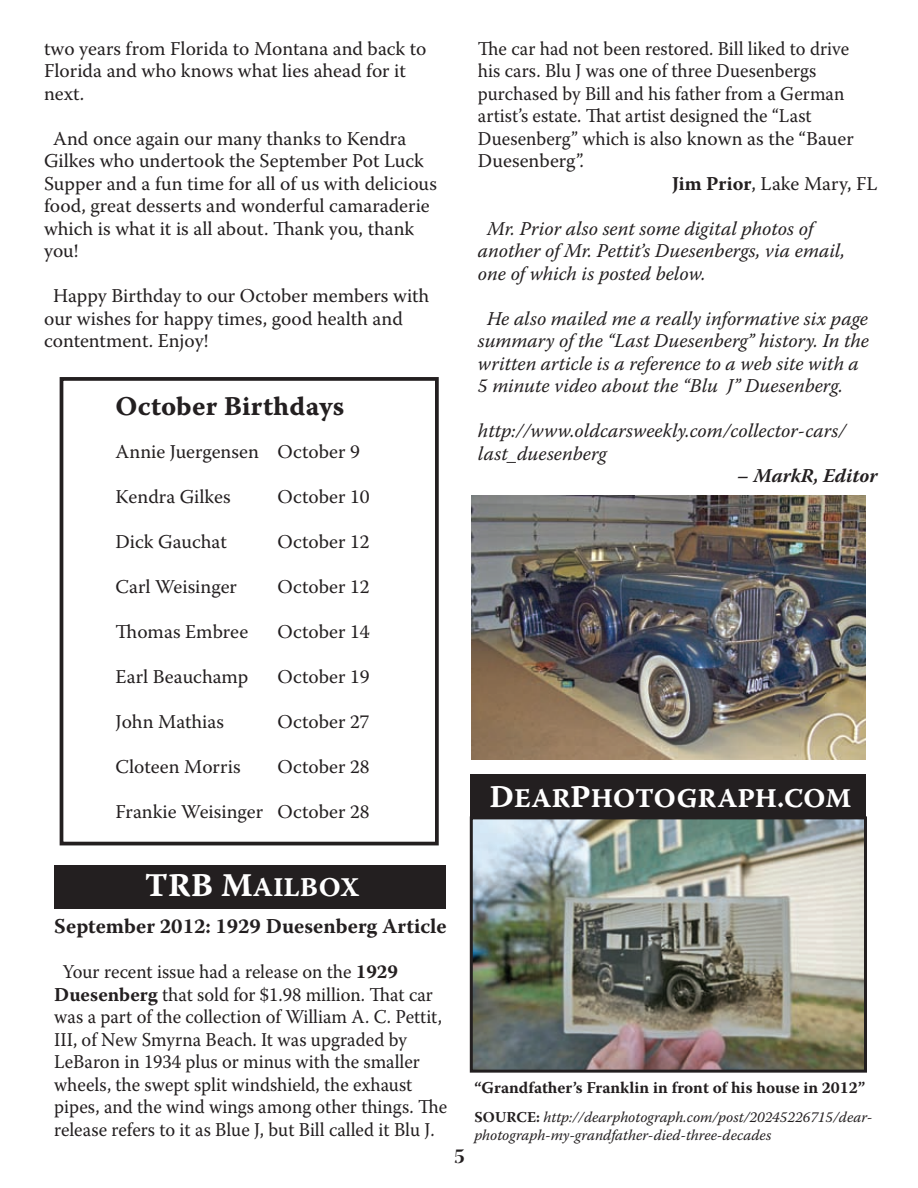
<style>
.page{position:relative;width:918px;height:1188px;background:#fff}
.page>*{position:absolute;margin:0;border:0;box-sizing:border-box;transform-origin:0 0}
.t1{font:27px "Warnock Pro Bold Capt";color:#fff}
.t2{font:27px "Warnock Pro Bold Capt";letter-spacing:.005em;color:#231f20}
.t3{font:700 21px "Warnock Pro";color:#231f20}
.t4{font:21px "Warnock Pro Bold Disp";color:#231f20}
.t5{font:19.5px/22.5px "Warnock Pro";color:#231f20}
.t6{font:19.5px/22.5px "Warnock Pro";color:#231f20;scale:.95 1}
.t7{font:italic 19.5px/22.5px "Warnock Pro";color:#231f20}
.t8{font:italic 700 19.5px "Warnock Pro";color:#231f20}
.t9{font:700 16.5px "Warnock Pro";color:#231f20}
.t10{font:italic 15px/18px "Warnock Pro";color:#231f20}
.s1{font-weight:700}
.s2{font-size:31.5px}
.s3{font-size:33px}
.s4{font-weight:700;font-style:normal}
</style>
<div class="page">
<img style="left:474px;top:820px;width:389px;height:249px">
<div style="left:470px;top:816px;width:397px;height:257px;border:3px solid #231f20"></div>
<div style="left:54px;top:865px;width:392px;height:43px;background:#231f20"></div>
<div style="left:471px;top:775px;width:395px;height:44px;background:#231f20"></div>
<div style="left:60px;top:377px;width:379px;height:468px;border:4px solid #231f20"></div>
<img style="left:471px;top:496px;width:395px;height:264px">
<p class="t5" style="left:44px;top:37px;width:384px">two years from Florida to Montana and back to<br>Florida and who knows what lies ahead for it next.</p>
<p class="t5" style="left:44px;top:127px;width:394px;text-indent:9px">And once again our many thanks to Kendra Gilkes who undertook the September Pot Luck Supper and a fun time for all of us with delicious food, great desserts and wonderful camaraderie which is what it is all about. Thank you, thank you!</p>
<p class="t5" style="left:44px;top:284px;width:387px;text-indent:9px">Happy Birthday to our October members with our wishes for happy times, good health and contentment. Enjoy!</p>
<h1 class="t2" style="left:116px;top:390px;width:230px">October Birthdays</h1>
<p class="t5" style="left:116px;top:440px;width:246px">Annie Juergensen October 9</p>
<p class="t5" style="left:116px;top:485px;width:117px">Kendra Gilkes</p>
<p class="t5" style="left:278px;top:485px;width:94px">October 10</p>
<p class="t5" style="left:116px;top:530px;width:113px">Dick Gauchat</p>
<p class="t5" style="left:278px;top:530px;width:94px">October 12</p>
<p class="t5" style="left:116px;top:575px;width:123px">Carl Weisinger</p>
<p class="t5" style="left:278px;top:575px;width:94px">October 12</p>
<p class="t5" style="left:116px;top:620px;width:134px">Thomas Embree</p>
<p class="t5" style="left:278px;top:620px;width:94px">October 14</p>
<p class="t5" style="left:116px;top:665px;width:134px">Earl Beauchamp</p>
<p class="t5" style="left:278px;top:665px;width:94px">October 19</p>
<p class="t5" style="left:116px;top:710px;width:110px">John Mathias</p>
<p class="t5" style="left:278px;top:710px;width:94px">October 27</p>
<p class="t5" style="left:116px;top:755px;width:127px">Cloteen Morris</p>
<p class="t5" style="left:278px;top:755px;width:94px">October 28</p>
<p class="t5" style="left:116px;top:800px;width:256px">Frankie Weisinger October 28</p>
<p class="t6" style="left:478px;top:37px;width:392px">The car had not been restored. Bill liked to drive</p>
<p class="t6" style="left:478px;top:59px;width:358px">his cars. Blu J was one of three Duesenbergs</p>
<p class="t6" style="left:478px;top:82px;width:387px">purchased by Bill and his father from a German</p>
<p class="t6" style="left:478px;top:104px;width:353px">artist’s estate. That artist designed the “Last</p>
<p class="t6" style="left:478px;top:127px;width:397px">Duesenberg” which is also known as the “Bauer</p>
<p class="t5" style="left:478px;top:149px;width:108px">Duesenberg”.</p>
<p class="t5" style="left:672px;top:172px;width:207px"><span class="s1">Jim Prior</span>, Lake Mary, FL</p>
<p class="t7" style="left:478px;top:217px;width:369px;text-indent:9px">Mr. Prior also sent some digital photos of another of Mr. Pettit’s Duesenbergs, via email, one of which is posted below.</p>
<p class="t7" style="left:478px;top:307px;width:392px;text-indent:9px">He also mailed me a really informative six page summary of the “Last Duesenberg” history. In the written article is a reference to a web site with a 5 minute video about the “Blu J” Duesenberg.</p>
<p class="t7" style="left:478px;top:419px;width:369px">http://www.oldcarsweekly.com/collector-cars/ last_duesenberg</p>
<p class="t8" style="left:737px;top:464px;width:142px">– MarkR, Editor</p>
<h1 class="t1" style="left:490px;top:782px;width:363px"><span class="s2">D</span>EAR<span class="s2">P</span>HOTOGRAPH.COM</h1>
<h1 class="t1" style="left:145px;top:871px;width:216px"><span class="s3">TRB M</span>AILBOX</h1>
<p class="t3" style="left:54px;top:914px;width:394px">September 2012: 1929 Duesenberg Article</p>
<p class="t6" style="left:54px;top:960px;width:415px;text-indent:9px">Your recent issue had a release on the <span class="s1">1929<br>Duesenberg</span> that sold for $1.98 million. That car was a part of the collection of William A. C. Pettit, III, of New Smyrna Beach. It was upgraded by LeBaron in 1934 plus or minus with the smaller wheels, the swept split windshield, the exhaust pipes, and the wind wings among other things. The release refers to it as Blue J, but Bill called it Blu J.</p>
<p class="t4" style="left:454px;top:1143px;width:12px">5</p>
<p class="t9" style="left:474px;top:1078px;width:392px">“Grandfather’s Franklin in front of his house in 2012”</p>
<p class="t10" style="left:474px;top:1108px;width:400px"><span class="s4">SOURCE:</span> http://dearphotograph.com/post/20245226715/dear&shy;photograph-my-grandfather-died-three-decades</p>
</div>
